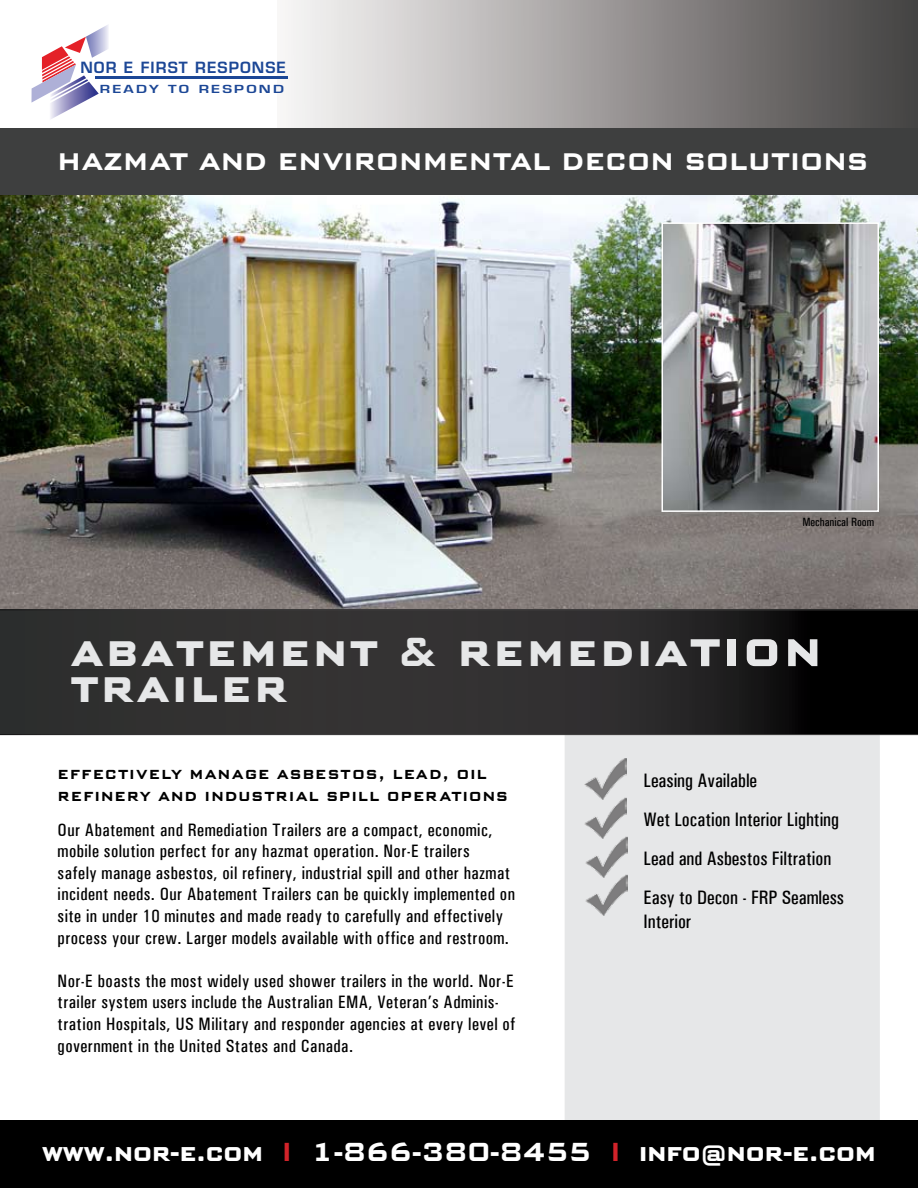
<style>
.page{position:relative;width:918px;height:1188px;background:#fff}
.page>*{position:absolute;margin:0;border:0;box-sizing:border-box;transform-origin:0 0}
.t1{font:700 48px/36px "Bank Gothic EF";letter-spacing:.075em;color:#e6e7e8}
.t2{font:500 33px "Bank Gothic EF";letter-spacing:.025em;color:#fff}
.t3{font:700 27px "Bank Gothic EF";color:#fff}
.t4{font:500 condensed 19.5px/39px "Univers";color:#000}
.t5{font:500 condensed 18px/21.6px "Univers";letter-spacing:.025em;color:#000}
.t6{font:500 18px/21.6px "Bank Gothic EF";letter-spacing:.075em;color:#000}
.t7{font:600 15px "Eurostile LT Std";letter-spacing:.07em;color:#1c4796}
.t8{font:500 condensed 12px "Univers";color:#000}
.t9{font:600 10.8px "Eurostile LT Std";letter-spacing:.15em;color:#1c4796;scale:1.33 1}
.s1{font-size:42px}
.s2{font-size:52.5px}
.s3{color:#d2232a}
</style>
<div class="page">
<img style="left:0;top:195px;width:918px;height:414px">
<div style="left:564px;top:733px;width:317px;height:394px;background:#e6e7e8"></div>
<div style="left:278px;top:0;width:640px;height:132px;background:linear-gradient(to right,#fbf9f8,#423f3f)"></div>
<div style="left:0;top:128px;width:918px;height:67px;background:#3e3f3f"></div>
<hr style="left:95px;top:76px;width:193px;height:3px;background:#1c4796">
<svg style="left:32px;top:25px;width:76px;height:94px"></svg>
<div style="left:0;top:1120px;width:918px;height:68px;background:#000"></div>
<svg style="left:0;top:609px;width:918px;height:126px;background:#272727"></svg>
<img style="left:584px;top:758px;width:43px;height:78px">
<img style="left:586px;top:836px;width:42px;height:38px">
<img style="left:586px;top:874px;width:42px;height:42px">
<img style="left:665px;top:225px;width:211px;height:284px">
<div style="left:662px;top:222px;width:217px;height:290px;border:2px solid #fff"></div>
<p class="t7" style="left:80px;top:58px;width:207px">NOR E FIRST RESPONSE</p>
<p class="t9" style="left:100px;top:82px;width:140px">READY TO RESPOND</p>
<h2 class="t2" style="left:58px;top:139px;width:811px">hazmat and environmental decon solutions</h2>
<p class="t8" style="left:802px;top:515px;width:73px">Mechanical Room</p>
<h1 class="t1" style="left:71px;top:631px;width:751px">abatement <span class="s1">&amp;</span> remedia<span class="s2">tion </span>trailer</h1>
<p class="t6" style="left:58px;top:762px;width:451px">effectively manage asbestos, lead, oil refinery and industrial spill operations</p>
<p class="t5" style="left:58px;top:819px;width:459px">Our Abatement and Remediation Trailers are a compact, economic, mobile solution perfect for any hazmat operation. Nor-E trailers<br>safely manage asbestos, oil refinery, industrial spill and other hazmat incident needs. Our Abatement Trailers can be quickly implemented on site in under 10 minutes and made ready to carefully and effectively process your crew. Larger models available with office and restroom.</p>
<p class="t5" style="left:58px;top:970px;width:459px">Nor-E boasts the most widely used shower trailers in the world. Nor-E trailer system users include the Australian EMA, Veteran’s Adminis&shy;tration Hospitals, US Military and responder agencies at every level of government in the United States and Canada.</p>
<p class="t4" style="left:644px;top:761px;width:202px">Leasing Available<br>Wet Location Interior Lighting<br>Lead and Asbestos Filtration<br>Easy to Decon - FRP Seamless</p>
<p class="t4" style="left:644px;top:902px;width:49px">Interior</p>
<h3 class="t3" style="left:42px;top:1136px;width:835px">www.nor-e.com <span class="s3">|</span> 1-866-380-8455 <span class="s3">|</span> info@nor-e.com</h3>
</div>
